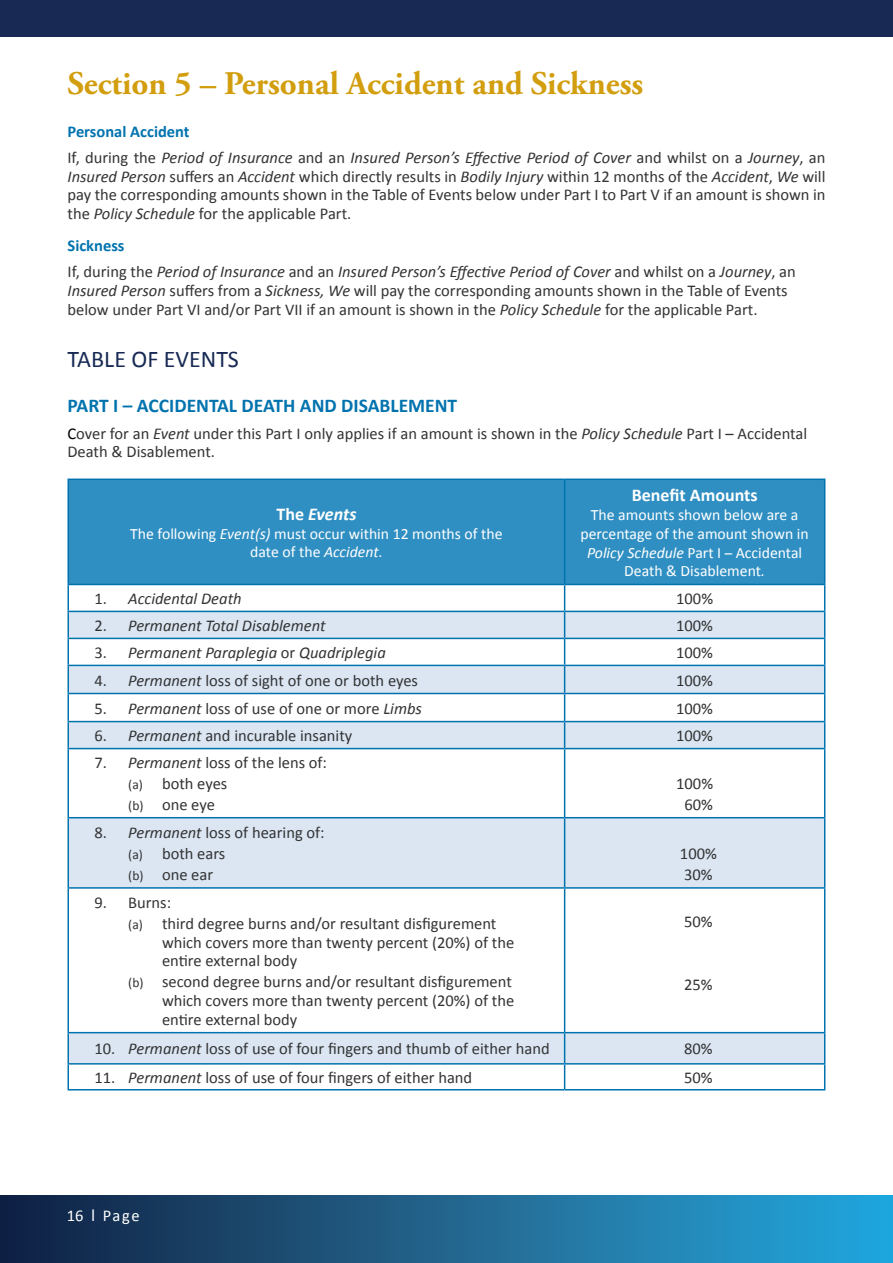
<style>
.page{position:relative;width:893px;height:1263px;background:#fff}
.page>*{position:absolute;margin:0;border:0;box-sizing:border-box;transform-origin:0 0}
.t1{font:700 33px "Adobe Garamond Pro";color:#d29e0e}
.t2{font:24px "Calibri";color:#182a54}
.t3{font:700 19.5px "Calibri";color:#0073ae}
.t4{font:700 18px "Calibri";color:#fff}
.t5{font:italic 700 18px "Calibri";color:#fff}
.t6{font:16.5px/18.8px "Calibri";color:#333334}
.t7{font:italic 16.5px/26.2px "Calibri";color:#333334}
.t8{font:16.5px "Calibri";letter-spacing:.085em;color:#fff}
.t9{font:15.75px/18.9px "Calibri";color:#fff;text-align:center}
.s1{font-weight:700;font-style:normal;color:#0073ae}
.s2{font-style:normal}
.s3{font-style:italic}
.s4{color:#000}
.s5{font-size:15px}
.s6{font-size:13.5px;color:#343433}
.s7{font-size:18.6px}
</style>
<div class="page">
<div style="left:0;top:0;width:893px;height:37px;background:#182a54"></div>
<div style="left:0;top:1195px;width:893px;height:68px;background:linear-gradient(to right,#152040,#28a9de)"></div>
<div style="left:69px;top:480px;width:755px;height:104px;background:#308fc2"></div>
<svg style="left:69px;top:585px;width:755px;height:26px"></svg>
<svg style="left:69px;top:612px;width:755px;height:451px"></svg>
<hr style="left:68px;top:611px;width:497px;height:1px;background:#0073ae">
<hr style="left:565px;top:611px;width:260px;height:1px;background:#0073ae">
<hr style="left:68px;top:638px;width:497px;height:1px;background:#0073ae">
<hr style="left:565px;top:638px;width:260px;height:1px;background:#0073ae">
<hr style="left:68px;top:665px;width:497px;height:1px;background:#0073ae">
<hr style="left:565px;top:665px;width:260px;height:1px;background:#0073ae">
<hr style="left:68px;top:693px;width:497px;height:1px;background:#0073ae">
<hr style="left:565px;top:693px;width:260px;height:1px;background:#0073ae">
<hr style="left:68px;top:721px;width:497px;height:1px;background:#0073ae">
<svg style="left:68px;top:585px;width:1px;height:163px"></svg>
<hr style="left:565px;top:721px;width:260px;height:1px;background:#0073ae">
<svg style="left:564px;top:585px;width:1px;height:163px"></svg>
<svg style="left:824px;top:585px;width:1px;height:163px"></svg>
<hr style="left:68px;top:748px;width:497px;height:1px;background:#0073ae">
<hr style="left:68px;top:749px;width:1px;height:68px;background:#0073ae">
<hr style="left:565px;top:748px;width:260px;height:1px;background:#0073ae">
<hr style="left:564px;top:749px;width:1px;height:68px;background:#0073ae">
<hr style="left:824px;top:749px;width:1px;height:68px;background:#0073ae">
<hr style="left:68px;top:817px;width:497px;height:1px;background:#0073ae">
<hr style="left:68px;top:818px;width:1px;height:69px;background:#0073ae">
<hr style="left:565px;top:817px;width:260px;height:1px;background:#0073ae">
<hr style="left:564px;top:818px;width:1px;height:69px;background:#0073ae">
<hr style="left:824px;top:818px;width:1px;height:69px;background:#0073ae">
<hr style="left:68px;top:887px;width:497px;height:2px;background:#0073ae">
<hr style="left:68px;top:889px;width:1px;height:143px;background:#0073ae">
<hr style="left:565px;top:887px;width:260px;height:2px;background:#0073ae">
<hr style="left:564px;top:889px;width:1px;height:143px;background:#0073ae">
<hr style="left:824px;top:889px;width:1px;height:143px;background:#0073ae">
<hr style="left:68px;top:1032px;width:497px;height:1px;background:#0073ae">
<hr style="left:68px;top:1033px;width:1px;height:30px;background:#0073ae">
<hr style="left:565px;top:1032px;width:260px;height:1px;background:#0073ae">
<hr style="left:564px;top:1033px;width:1px;height:30px;background:#0073ae">
<hr style="left:824px;top:1033px;width:1px;height:30px;background:#0073ae">
<hr style="left:68px;top:1063px;width:497px;height:1px;background:#0073ae">
<hr style="left:565px;top:1063px;width:260px;height:1px;background:#0073ae">
<svg style="left:68px;top:1064px;width:757px;height:25px"></svg>
<hr style="left:68px;top:478px;width:497px;height:2px;background:#0073ae">
<hr style="left:68px;top:480px;width:1px;height:104px;background:#0073ae">
<hr style="left:565px;top:478px;width:260px;height:2px;background:#0073ae">
<hr style="left:564px;top:480px;width:1px;height:104px;background:#0073ae">
<hr style="left:824px;top:480px;width:1px;height:104px;background:#0073ae">
<hr style="left:68px;top:584px;width:497px;height:1px;background:#0073ae">
<hr style="left:565px;top:584px;width:260px;height:1px;background:#0073ae">
<hr style="left:68px;top:1089px;width:497px;height:1px;background:#0073ae">
<hr style="left:565px;top:1089px;width:260px;height:1px;background:#0073ae">
<h1 class="t1" style="left:68px;top:64px;width:577px">Section 5 – Personal Accident and Sickness</h1>
<p class="t7" style="left:68px;top:117px;width:759px"><span class="s1">Personal Accident<br></span><span class="s2">If, during the</span> Period of Insurance <span class="s2">and an</span> Insured Person’s Effective Period of Cover <span class="s2">and whilst on a</span> Journey<span class="s2">, an</span></p>
<p class="t6" style="left:68px;top:166px;width:759px;text-align:justify"><span class="s3">Insured Person</span> suffers an <span class="s3">Accident</span> which directly results in <span class="s3">Bodily Injury</span> within 12 months of the <span class="s3">Accident</span>, <span class="s3">We</span> will pay the corresponding amounts shown in the Table of Events below under Part I to Part V if an amount is shown in the <span class="s3">Policy Schedule</span> for the applicable Part.</p>
<p class="t7" style="left:68px;top:232px;width:730px"><span class="s1">Sickness<br></span><span class="s2">If, during the</span> Period of Insurance <span class="s2">and an</span> Insured Person’s Effective Period of Cover <span class="s2">and whilst on a</span> Journey<span class="s2">, an</span></p>
<p class="t6" style="left:68px;top:280px;width:722px"><span class="s3">Insured Person</span> suffers from a <span class="s3">Sickness, We</span> will pay the corresponding amounts shown in the Table of Events below under Part VI and/or Part VII if an amount is shown in the <span class="s3">Policy Schedule</span> for the applicable Part.</p>
<h2 class="t2" style="left:68px;top:344px;width:173px">TABLE OF EVENTS</h2>
<p class="t3" style="left:68px;top:394px;width:391px">PART I – ACCIDENTAL DEATH AND DISABLEMENT</p>
<p class="t6" style="left:68px;top:423px;width:741px"><span class="s4">C</span>over for an <span class="s3">Event</span> under this Part I only applies if an amount is shown in the <span class="s3">Policy Schedule</span> Part I – Accidental<br>Death &amp; Disablement.</p>
<p class="t5" style="left:276px;top:503px;width:81px"><span class="s2">The</span> Events</p>
<p class="t9" style="left:130px;top:524px;width:374px;line-height:18px">The following <span class="s3">Event(s)</span> must occur within 12 months of the date of the <span class="s3">Accident</span>.</p>
<p class="t4" style="left:632px;top:484px;width:127px">Benefit Amounts</p>
<p class="t9" style="left:580px;top:504px;width:230px">The amounts shown below are a percentage of the amount shown in<br><span class="s3">Policy Schedule</span> Part I <span class="s5">–</span> Accidental<br>Death &amp; Disablement<span class="s3">.</span></p>
<p class="t7" style="left:94px;top:585px;width:149px"><span class="s2">1.</span> Accidental Death</p>
<p class="t6" style="left:676px;top:588px;width:38px">100%</p>
<p class="t7" style="left:94px;top:612px;width:233px"><span class="s2">2.</span> Permanent Total Disablement</p>
<p class="t6" style="left:676px;top:615px;width:38px">100%</p>
<p class="t7" style="left:94px;top:639px;width:293px"><span class="s2">3.</span> Permanent Paraplegia <span class="s2">or</span> Quadriplegia</p>
<p class="t6" style="left:676px;top:642px;width:38px">100%</p>
<p class="t6" style="left:94px;top:670px;width:325px">4. <span class="s3">Permanent</span> loss of sight of one or both eyes</p>
<p class="t6" style="left:676px;top:670px;width:38px">100%</p>
<p class="t6" style="left:94px;top:698px;width:329px">5. <span class="s3">Permanent</span> loss of use of one or more <span class="s3">Limbs</span></p>
<p class="t6" style="left:676px;top:698px;width:38px">100%</p>
<p class="t6" style="left:94px;top:726px;width:259px">6. <span class="s3">Permanent</span> and incurable insanity</p>
<p class="t6" style="left:676px;top:726px;width:38px">100%</p>
<p class="t6" style="left:128px;top:752px;width:200px;line-height:20.9px;text-indent:-34px">7. <span class="s3">Permanent</span> loss of the lens of: <span class="s6">(a)</span> both eyes<br><span class="s6">(b)</span> one eye</p>
<p class="t6" style="left:676px;top:773px;width:38px;line-height:20.9px;text-align:center">100%<br>60%</p>
<p class="t6" style="left:128px;top:821px;width:198px;line-height:20.9px;text-indent:-34px">8. <span class="s3">Permanent</span> loss of hearing of: <span class="s6">(a)</span> both ears<br><span class="s6">(b)</span> one ear</p>
<p class="t6" style="left:128px;top:891px;width:370px;line-height:20.9px;text-indent:-34px">9. Burns:<br><span class="s6">(a)</span> third degree burns and/or resultant disfigurement</p>
<p class="t6" style="left:162px;top:932px;width:354px">which covers more than twenty percent (20%) of the entire external body</p>
<p class="t6" style="left:162px;top:972px;width:354px;text-indent:-34px"><span class="s6">(b)</span> second degree burns and/or resultant disfigurement which covers more than twenty percent (20%) of the entire external body</p>
<p class="t6" style="left:680px;top:842px;width:38px;line-height:20.9px">100%<br>30%</p>
<p class="t6" style="left:684px;top:911px;width:30px">50%</p>
<p class="t6" style="left:684px;top:974px;width:30px">25%</p>
<p class="t6" style="left:94px;top:1039px;width:457px">10. <span class="s3">Permanent</span> loss of use of four fingers and thumb of either hand</p>
<p class="t6" style="left:684px;top:1039px;width:30px">80%</p>
<p class="t6" style="left:94px;top:1067px;width:379px">11. <span class="s3">Permanent</span> loss of use of four fingers of either hand</p>
<p class="t6" style="left:684px;top:1067px;width:30px">50%</p>
<p class="t8" style="left:67px;top:1206px;width:74px">16 <span class="s7">I</span> Page</p>
</div>
